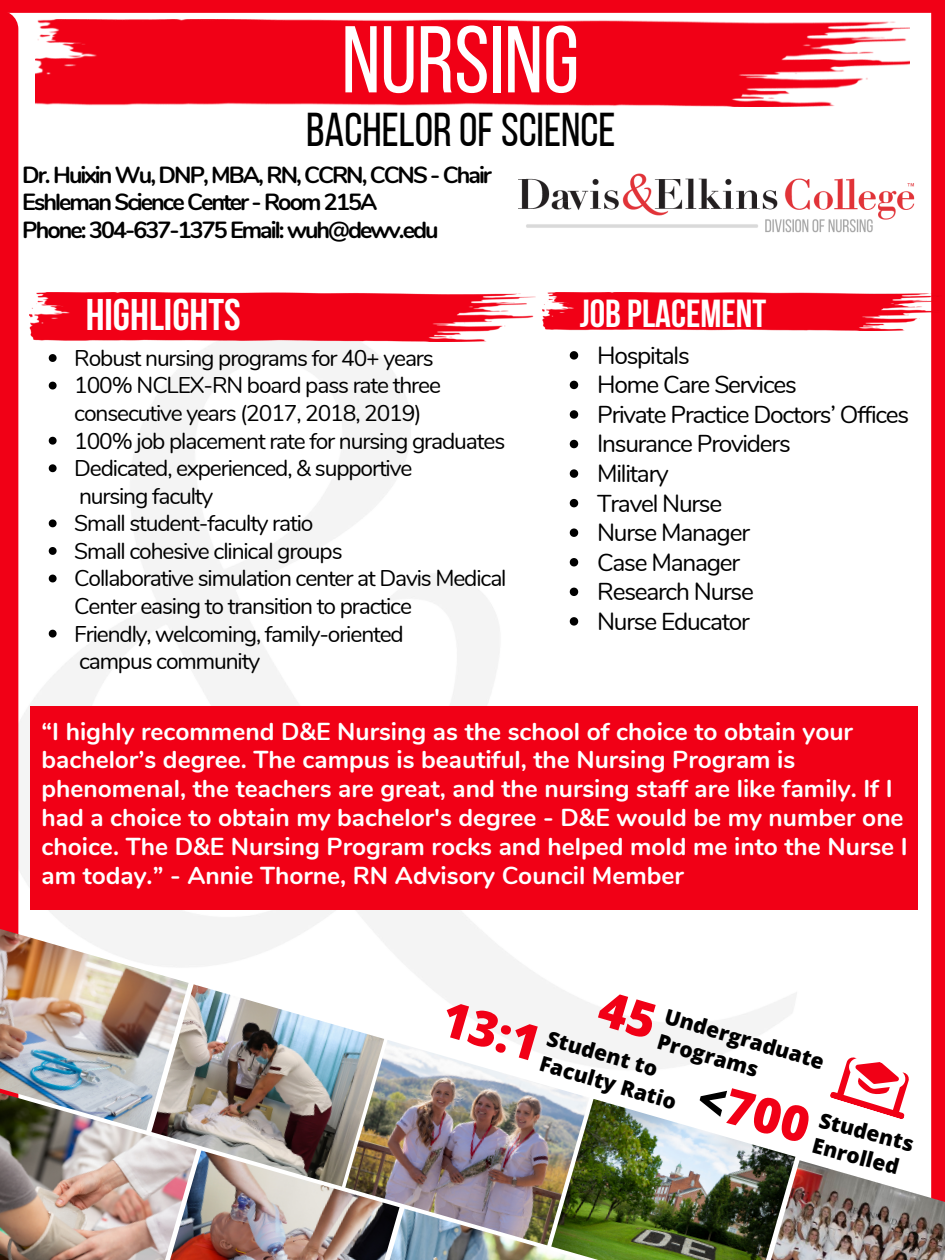
<style>
.page{position:relative;width:945px;height:1260px;background:#fff}
.page>*{position:absolute;margin:0;border:0;box-sizing:border-box;transform-origin:0 0}
.t1{font:94.5px "Bebas Neue";color:#fff}
.t2{font:800 49px "Open Sans";color:#f10016}
.t3{font:47.43px "Bebas Neue";color:#000}
.t4{font:700 44.1px "Bebas Neue";color:#fff}
.t5{font:700 39.02px "Bebas Neue";color:#fff}
.t6{font:700 24.5px/28.9px "Nunito";color:#fff}
.t7{font:24.32px "Nunito";letter-spacing:-.05em;color:#000}
.t8{font:700 23.28px "Nunito";letter-spacing:-.085em;color:#000}
.t9{font:22.75px/27.7px "Nunito";letter-spacing:-.05em;color:#000}
.t10{font:800 21px "Open Sans";color:#000}
.s1{color:#000}
</style>
<div class="page">
<img style="left:18px;top:153px;width:791px;height:1005px">
<div style="left:0;top:29px;width:18px;height:1123px;background:#f10016"></div>
<div style="left:931px;top:13px;width:14px;height:1198px;background:#f10016"></div>
<img style="left:36px;top:19px;width:874px;height:87px">
<div style="left:0;top:0;width:945px;height:13px;background:#f10016"></div>
<img style="left:514px;top:171px;width:401px;height:67px">
<img style="left:30px;top:293px;width:505px;height:48px">
<img style="left:543px;top:293px;width:395px;height:38px">
<div style="left:30px;top:706px;width:887px;height:204px;background:#f10016"></div>
<svg style="left:49px;top:354px;width:8px;height:8px"></svg>
<svg style="left:49px;top:382px;width:8px;height:8px"></svg>
<svg style="left:49px;top:437px;width:8px;height:8px"></svg>
<svg style="left:49px;top:464px;width:8px;height:8px"></svg>
<svg style="left:49px;top:519px;width:8px;height:8px"></svg>
<svg style="left:49px;top:547px;width:8px;height:8px"></svg>
<svg style="left:49px;top:575px;width:8px;height:7px"></svg>
<svg style="left:49px;top:630px;width:8px;height:8px"></svg>
<svg style="left:570px;top:351px;width:8px;height:9px"></svg>
<svg style="left:570px;top:381px;width:8px;height:8px"></svg>
<svg style="left:570px;top:410px;width:8px;height:9px"></svg>
<svg style="left:570px;top:440px;width:8px;height:8px"></svg>
<svg style="left:570px;top:469px;width:8px;height:9px"></svg>
<svg style="left:570px;top:499px;width:8px;height:8px"></svg>
<svg style="left:570px;top:528px;width:8px;height:9px"></svg>
<svg style="left:570px;top:558px;width:8px;height:8px"></svg>
<svg style="left:570px;top:588px;width:8px;height:8px"></svg>
<svg style="left:570px;top:617px;width:8px;height:9px"></svg>
<img style="left:0;top:925px;width:189px;height:165px">
<img style="left:384px;top:1040px;width:205px;height:169px">
<img style="left:551px;top:1099px;width:244px;height:161px">
<img style="left:0;top:1090px;width:156px;height:170px">
<img style="left:156px;top:1151px;width:244px;height:109px">
<img style="left:359px;top:1209px;width:246px;height:51px">
<img style="left:151px;top:984px;width:233px;height:203px">
<img style="left:757px;top:1160px;width:188px;height:100px">
<svg style="left:830px;top:1057px;width:79px;height:62px"></svg>
<svg style="left:596px;top:990px;width:62px;height:50px"></svg>
<p class="t1" style="left:342px;top:22px;width:239px">NURSING</p>
<p class="t3" style="left:306px;top:110px;width:311px">BACHELOROFSCIENCE</p>
<p class="t8" style="left:22px;top:159px;width:471px">Dr. Huixin Wu, DNP, MBA, RN, CCRN, CCNS - Chair</p>
<p class="t8" style="left:22px;top:187px;width:357px">Eshleman Science Center - Room 215A</p>
<p class="t8" style="left:22px;top:214px;width:418px">Phone: 304-637-1375 Email: wuh@dewv.edu</p>
<p class="t4" style="left:86px;top:297px;width:156px">HIGHLIGHTS</p>
<p class="t9" style="left:74px;top:345px;width:361px">Robust nursing programs for 40+ years</p>
<p class="t9" style="left:74px;top:372px;width:368px">100% NCLEX-RN board pass rate three consecutive years (2017, 2018, 2019)</p>
<p class="t9" style="left:74px;top:427px;width:432px">100% job placement rate for nursing graduates</p>
<p class="t9" style="left:74px;top:455px;width:340px">Dedicated, experienced, &amp; supportive nursing faculty</p>
<p class="t9" style="left:74px;top:510px;width:241px">Small student-faculty ratio</p>
<p class="t9" style="left:74px;top:538px;width:270px">Small cohesive clinical groups</p>
<p class="t9" style="left:74px;top:565px;width:434px">Collaborative simulation center at Davis Medical<br>Center easing to transition to practice</p>
<p class="t9" style="left:74px;top:620px;width:331px">Friendly, welcoming, family-oriented campus community</p>
<p class="t5" style="left:580px;top:297px;width:188px">JOB PLACEMENT</p>
<p class="t7" style="left:597px;top:339px;width:94px">Hospitals</p>
<p class="t7" style="left:597px;top:369px;width:201px">Home Care Services</p>
<p class="t7" style="left:597px;top:398px;width:314px">Private Practice Doctors’ Offices</p>
<p class="t7" style="left:597px;top:428px;width:195px">Insurance Providers</p>
<p class="t7" style="left:597px;top:457px;width:73px">Military</p>
<p class="t7" style="left:597px;top:487px;width:127px">Travel Nurse</p>
<p class="t7" style="left:597px;top:517px;width:154px">Nurse Manager</p>
<p class="t7" style="left:597px;top:546px;width:145px">Case Manager</p>
<p class="t7" style="left:597px;top:576px;width:158px">Research Nurse</p>
<p class="t7" style="left:597px;top:605px;width:154px">Nurse Educator</p>
<p class="t6" style="left:41px;top:717px;width:868px">“I highly recommend D&amp;E Nursing as the school of choice to obtain your bachelor’s degree. The campus is beautiful, the Nursing Program is phenomenal, the teachers are great, and the nursing staff are like family. If I had a choice to obtain my bachelor's degree - D&amp;E would be my number one choice. The D&amp;E Nursing Program rocks and helped mold me into the Nurse I am today.” - Annie Thorne, RN Advisory Council Member</p>
<p class="t2" style="left:452px;top:984px;width:102px;rotate:16deg">13:1</p>
<p class="t10" style="left:669px;top:1002px;width:167px;rotate:16deg">Undergraduate</p>
<p class="t10" style="left:552px;top:1023px;width:116px;rotate:16deg">Student to</p>
<p class="t10" style="left:662px;top:1027px;width:106px;rotate:16deg">Programs</p>
<p class="t10" style="left:544px;top:1049px;width:143px;rotate:16deg">Faculty Ratio</p>
<p class="t2" style="left:708px;top:1064px;width:116px;rotate:15deg"><span class="s1">&lt;</span>700</p>
<p class="t10" style="left:824px;top:1105px;width:99px;rotate:15deg">Students</p>
<p class="t10" style="left:817px;top:1130px;width:90px;rotate:15deg">Enrolled</p>
</div>
